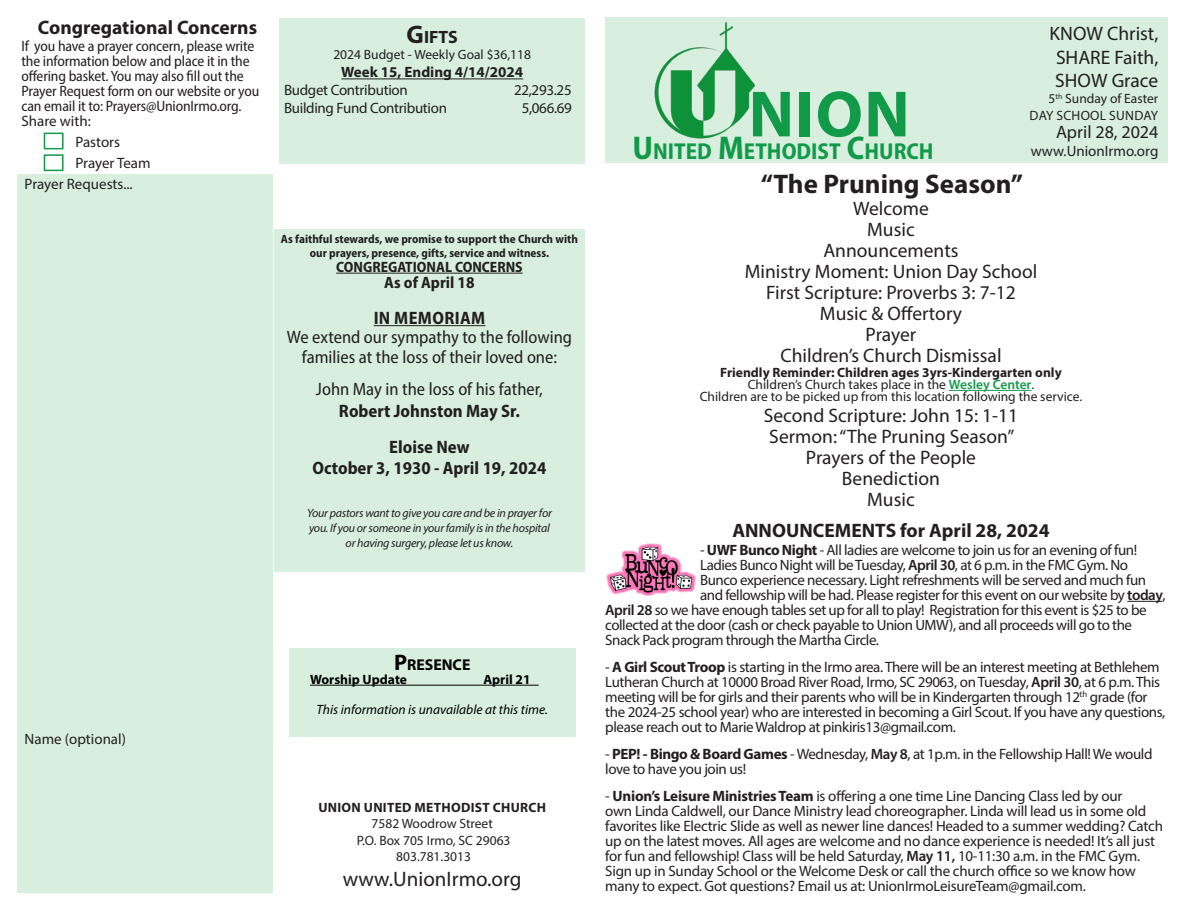
<style>
.page{position:relative;width:1188px;height:918px;background:#fff}
.page>*{position:absolute;margin:0;border:0;box-sizing:border-box;transform-origin:0 0}
.t1{font:700 66px "Myriad Pro";color:#119a48}
.t2{font:700 27px "Myriad Pro";color:#231f20}
.t3{font:700 semi-condensed 23.1px "Myriad Pro";color:#119a48}
.t4{font:21px "Myriad Pro";color:#231f20}
.t5{font:19.5px "Myriad Pro";color:#231f20}
.t6{font:700 19.5px "Myriad Pro";color:#231f20}
.t7{font:semi-condensed 18px "Myriad Pro";color:#231f20}
.t8{font:700 semi-condensed 18px "Myriad Pro";color:#231f20}
.t9{font:18px "Myriad Pro";color:#231f20}
.t10{font:700 semi-condensed 18px "Myriad Pro";letter-spacing:.02em;color:#231f20}
.t11{font:700 17.85px "Myriad Pro";color:#231f20}
.t12{font:700 semi-condensed 16.5px "Myriad Pro";color:#231f20}
.t13{font:700 15.75px "Myriad Pro";color:#000}
.t14{font:15px/15px "Myriad Pro";letter-spacing:-.025em;color:#231f20}
.t15{font:semi-condensed 15px/15px "Myriad Pro";letter-spacing:-.01em;color:#231f20}
.t16{font:15px "Myriad Pro";color:#231f20}
.t17{font:700 semi-condensed 15px "Myriad Pro";color:#231f20}
.t18{font:700 15px "Myriad Pro";color:#231f20}
.t19{font:15px "Myriad Pro";letter-spacing:-.005em;color:#231f20}
.t20{font:13.5px "Myriad Pro";color:#231f20}
.t21{font:700 13.5px "Myriad Pro";color:#231f20}
.t22{font:italic 13.5px "Myriad Pro";color:#000}
.t23{font:700 13.5px "Myriad Pro";letter-spacing:.02em;color:#231f20}
.t24{font:700 13.5px "Myriad Pro";color:#000}
.t25{font:13.5px "Myriad Pro";letter-spacing:.02em;color:#231f20}
.t26{font:italic 12px/15px "Myriad Pro";letter-spacing:-.02em;color:#231f20}
.t27{font:700 semi-condensed 12px/13.5px "Myriad Pro";color:#231f20;text-align:center}
.s1{font-size:25.5px}
.s2{font-size:22.5px}
.s3{font-size:33px}
.s4{font-weight:600;color:#119a48}
.s5{font-weight:700}
.s6{font-weight:600}
</style>
<div class="page">
<div style="left:289px;top:648px;width:287px;height:89px;background:#d8efdf"></div>
<div style="left:605px;top:17px;width:563px;height:146px;background:#d8efdf"></div>
<hr style="left:949px;top:390px;width:82px;height:1px;background:#119a48">
<hr style="left:310px;top:685px;width:229px;height:1px;background:#000">
<img style="left:654px;top:22px;width:101px;height:117px">
<div style="left:17px;top:174px;width:256px;height:718px;background:#d8efdf"></div>
<div style="left:44px;top:133px;width:20px;height:16px;border:2px solid #119a48"></div>
<div style="left:44px;top:154px;width:20px;height:17px;border:2px solid #119a48"></div>
<div style="left:274px;top:229px;width:311px;height:343px;background:#d8efdf"></div>
<hr style="left:336px;top:273px;width:187px;height:1px;background:#231f20">
<hr style="left:374px;top:325px;width:111px;height:1px;background:#231f20">
<div style="left:279px;top:18px;width:306px;height:145px;background:#d8efdf"></div>
<hr style="left:341px;top:79px;width:182px;height:1px;background:#231f20">
<hr style="left:1127px;top:601px;width:35px;height:1px;background:#231f20">
<img style="left:606px;top:544px;width:90px;height:52px">
<p class="t6" style="left:38px;top:15px;width:221px">Congregational Concerns</p>
<p class="t15" style="left:21px;top:38px;width:239px">If you have a prayer concern, please write the information below and place it in the offering basket. You may also fill out the Prayer Request form on our website or you can email it to: Prayers@UnionIrmo.org.</p>
<p class="t16" style="left:21px;top:111px;width:71px">Share with:</p>
<p class="t16" style="left:75px;top:132px;width:46px">Pastors</p>
<p class="t19" style="left:75px;top:153px;width:77px">Prayer Team</p>
<p class="t16" style="left:25px;top:174px;width:110px">Prayer Requests...</p>
<p class="t11" style="left:407px;top:25px;width:53px"><span class="s1">G</span>IFTS</p>
<p class="t20" style="left:333px;top:47px;width:199px">2024 Budget - Weekly Goal $36,118</p>
<p class="t18" style="left:341px;top:63px;width:183px">Week 15, Ending 4/14/2024</p>
<p class="t14" style="left:284px;top:83px;width:125px">Budget Contribution</p>
<p class="t14" style="left:514px;top:83px;width:59px">22,293.25</p>
<p class="t14" style="left:284px;top:101px;width:165px">Building Fund Contribution</p>
<p class="t14" style="left:522px;top:101px;width:52px">5,066.69</p>
<p class="t27" style="left:281px;top:232px;width:299px">As faithful stewards, we promise to support the Church with our prayers, presence, gifts, service and witness.</p>
<p class="t17" style="left:336px;top:257px;width:188px">CONGREGATIONAL CONCERNS</p>
<p class="t12" style="left:384px;top:272px;width:92px">As of April 18</p>
<p class="t10" style="left:374px;top:306px;width:113px">IN MEMORIAM</p>
<p class="t7" style="left:287px;top:326px;width:287px">We extend our sympathy to the following</p>
<p class="t7" style="left:302px;top:346px;width:257px">families at the loss of their loved one:</p>
<p class="t7" style="left:316px;top:378px;width:229px">John May in the loss of his father,</p>
<p class="t8" style="left:339px;top:399px;width:182px">Robert Johnston May Sr.</p>
<p class="t8" style="left:389px;top:435px;width:82px">Eloise New</p>
<p class="t8" style="left:313px;top:457px;width:235px">October 3, 1930 - April 19, 2024</p>
<p class="t26" style="left:307px;top:505px;width:246px">Your pastors want to give you care and be in prayer for you. If you or someone in your family is in the hospital</p>
<p class="t26" style="left:346px;top:535px;width:169px">or having surgery, please let us know.</p>
<p class="t16" style="left:25px;top:729px;width:103px">Name (optional)</p>
<p class="t13" style="left:394px;top:655px;width:78px"><span class="s2">P</span>RESENCE</p>
<p class="t24" style="left:310px;top:670px;width:99px">Worship Update</p>
<p class="t24" style="left:483px;top:670px;width:49px">April 21</p>
<p class="t22" style="left:317px;top:701px;width:233px">This information is unavailable at this time.</p>
<p class="t23" style="left:318px;top:799px;width:229px">UNION UNITED METHODIST CHURCH</p>
<p class="t20" style="left:372px;top:816px;width:123px">7582 Woodrow Street</p>
<p class="t20" style="left:357px;top:832px;width:155px">P.O. Box 705 Irmo, SC 29063</p>
<p class="t20" style="left:396px;top:848px;width:76px">803.781.3013</p>
<p class="t4" style="left:343px;top:866px;width:180px">www.UnionIrmo.org</p>
<p class="t1" style="left:749px;top:71px;width:163px">NION</p>
<p class="t3" style="left:633px;top:137px;width:303px"><span class="s3">U</span>NITED <span class="s3">M</span>ETHODIST <span class="s3">C</span>HURCH</p>
<p class="t5" style="left:1050px;top:22px;width:110px">KNOW Christ,</p>
<p class="t5" style="left:1056px;top:45px;width:104px">SHARE Faith,</p>
<p class="t5" style="left:1055px;top:69px;width:105px">SHOW Grace</p>
<p class="t20" style="left:1049px;top:91px;width:111px">5<sup>th</sup> Sunday of Easter</p>
<p class="t25" style="left:1030px;top:107px;width:130px">DAY SCHOOL SUNDAY</p>
<p class="t9" style="left:1056px;top:120px;width:104px">April 28, 2024</p>
<p class="t16" style="left:1031px;top:141px;width:129px">www.UnionIrmo.org</p>
<p class="t2" style="left:761px;top:166px;width:264px">“The Pruning Season”</p>
<p class="t5" style="left:853px;top:196px;width:77px">Welcome</p>
<p class="t5" style="left:867px;top:217px;width:49px">Music</p>
<p class="t5" style="left:823px;top:238px;width:137px">Announcements</p>
<p class="t5" style="left:745px;top:259px;width:294px">Ministry Moment: Union Day School</p>
<p class="t5" style="left:766px;top:280px;width:251px">First Scripture: Proverbs 3: 7-12</p>
<p class="t5" style="left:820px;top:301px;width:144px">Music &amp; Offertory</p>
<p class="t5" style="left:866px;top:322px;width:52px">Prayer</p>
<p class="t5" style="left:780px;top:343px;width:223px">Children’s Church Dismissal</p>
<p class="t21" style="left:720px;top:364px;width:343px">Friendly Reminder: Children ages 3yrs-Kindergarten only</p>
<p class="t20" style="left:748px;top:376px;width:288px">Children’s Church takes place in the <span class="s4">Wesley Center</span>.</p>
<p class="t20" style="left:700px;top:388px;width:384px">Children are to be picked up from this location following the service.</p>
<p class="t5" style="left:764px;top:403px;width:256px">Second Scripture: John 15: 1-11</p>
<p class="t5" style="left:769px;top:424px;width:247px">Sermon: “The Pruning Season”</p>
<p class="t5" style="left:806px;top:445px;width:172px">Prayers of the People</p>
<p class="t5" style="left:842px;top:466px;width:100px">Benediction</p>
<p class="t5" style="left:867px;top:487px;width:49px">Music</p>
<p class="t6" style="left:732px;top:518px;width:319px">ANNOUNCEMENTS for April 28, 2024</p>
<p class="t14" style="left:700px;top:542px;width:439px">- <span class="s5">UWF Bunco Night</span> - All ladies are welcome to join us for an evening of fun!</p>
<p class="t14" style="left:700px;top:557px;width:430px">Ladies Bunco Night will be Tuesday, <span class="s6">April 30</span>, at 6 p.m. in the FMC Gym. No</p>
<p class="t14" style="left:700px;top:572px;width:448px">Bunco experience necessary. Light refreshments will be served and much fun</p>
<p class="t14" style="left:700px;top:587px;width:467px">and fellowship will be had. Please register for this event on our website by <span class="s6">today</span>,</p>
<p class="t14" style="left:605px;top:602px;width:543px"><span class="s6">April 28</span> so we have enough tables set up for all to play! Registration for this event is $25 to be</p>
<p class="t14" style="left:605px;top:617px;width:528px">collected at the door (cash or check payable to Union UMW), and all proceeds will go to the</p>
<p class="t14" style="left:605px;top:632px;width:275px">Snack Pack program through the Martha Circle.</p>
<p class="t14" style="left:605px;top:659px;width:562px">- <span class="s5">A Girl Scout Troop</span> is starting in the Irmo area. There will be an interest meeting at Bethlehem Lutheran Church at 10000 Broad River Road, Irmo, SC 29063, on Tuesday, <span class="s6">April 30</span>, at 6 p.m. This meeting will be for girls and their parents who will be in Kindergarten through 12<sup>th</sup> grade (for the 2024-25 school year) who are interested in becoming a Girl Scout. If you have any questions, please reach out to Marie Waldrop at pinkiris13@gmail.com.</p>
<p class="t14" style="left:605px;top:746px;width:549px">- <span class="s5">PEP! - Bingo &amp; Board Games</span> - Wednesday, <span class="s6">May 8</span>, at 1p.m. in the Fellowship Hall! We would love to have you join us!</p>
<p class="t14" style="left:605px;top:788px;width:559px">- <span class="s5">Union’s Leisure Ministries Team</span> is offering a one time Line Dancing Class led by our<br>own Linda Caldwell, our Dance Ministry lead choreographer. Linda will lead us in some old favorites like Electric Slide as well as newer line dances! Headed to a summer wedding? Catch up on the latest moves. All ages are welcome and no dance experience is needed! It’s all just for fun and fellowship! Class will be held Saturday, <span class="s6">May 11,</span> 10-11:30 a.m. in the FMC Gym.<br>Sign up in Sunday School or the Welcome Desk or call the church office so we know how many to expect. Got questions? Email us at: UnionIrmoLeisureTeam@gmail.com.</p>
</div>
